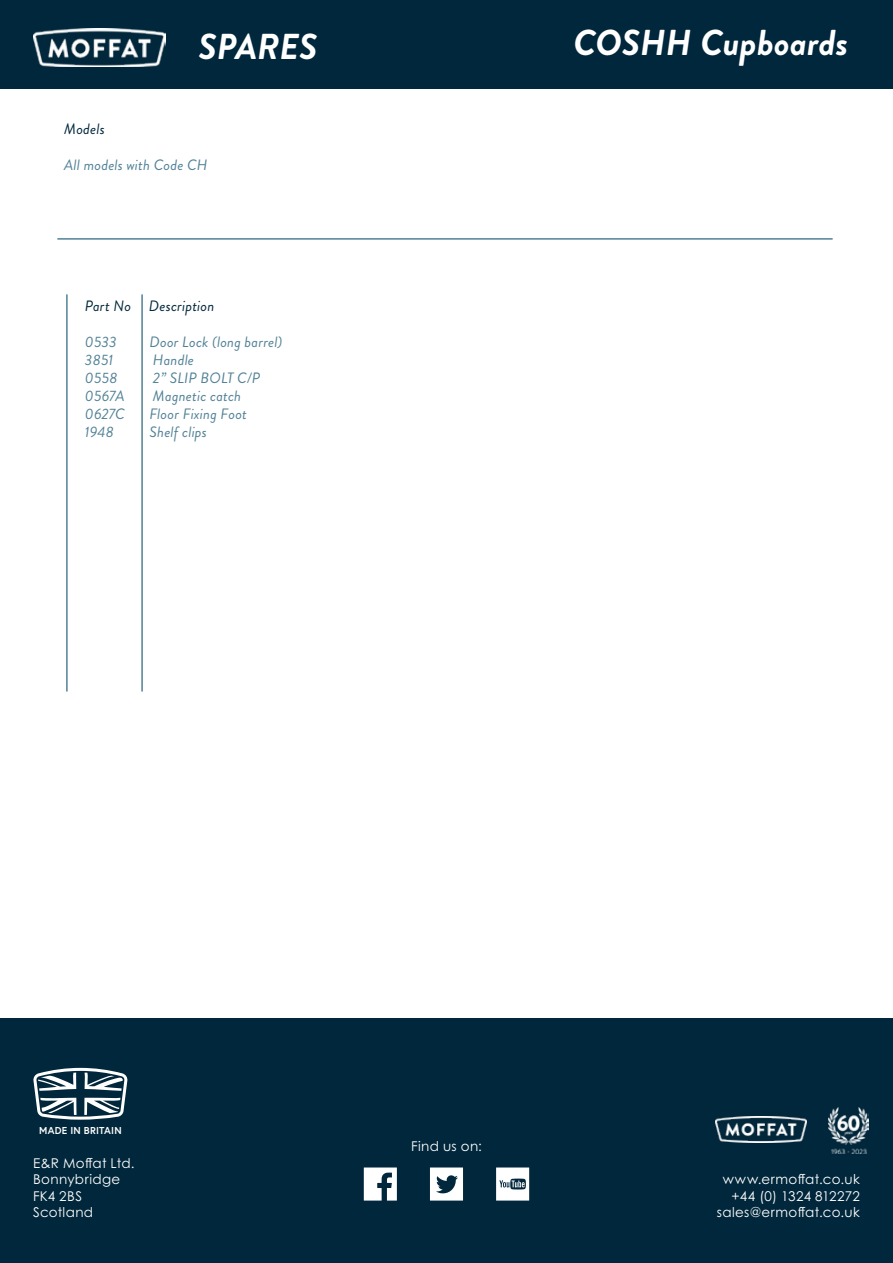
<style>
.page{position:relative;width:893px;height:1263px;background:#fff}
.page>*{position:absolute;margin:0;border:0;box-sizing:border-box;transform-origin:0 0}
.t1{font:italic 700 36px "Brandon Grotesque";color:#fff}
.t2{font:italic 15px "Brandon Grotesque";letter-spacing:.01em;color:#518196}
.t3{font:italic 15px "Brandon Grotesque";letter-spacing:.015em;color:#00273b}
.t4{font:13.5px/16.5px "Century Gothic Pro";letter-spacing:.025em;color:#fff}
.t5{font:700 10.05px "Europa";letter-spacing:.025em;color:#fff}
</style>
<div class="page">
<div style="left:0;top:0;width:893px;height:88px;background:#00273b"></div>
<div style="left:0;top:1019px;width:893px;height:244px;background:#00273b"></div>
<svg style="left:33px;top:1068px;width:95px;height:52px"></svg>
<img style="left:715px;top:1116px;width:91px;height:27px">
<svg style="left:496px;top:1167px;width:33px;height:33px"></svg>
<svg style="left:430px;top:1167px;width:33px;height:33px"></svg>
<svg style="left:364px;top:1167px;width:33px;height:33px"></svg>
<img style="left:828px;top:1107px;width:41px;height:46px">
<hr style="left:58px;top:238px;width:774px;height:2px;background:#518196">
<hr style="left:141px;top:295px;width:2px;height:396px;background:#518196">
<hr style="left:66px;top:295px;width:2px;height:396px;background:#518196">
<img style="left:33px;top:29px;width:132px;height:38px">
<h1 class="t1" style="left:198px;top:22px;width:120px">SPARES</h1>
<h1 class="t1" style="left:573px;top:17px;width:276px">COSHH Cupboards</h1>
<p class="t3" style="left:64px;top:118px;width:42px">Models</p>
<p class="t2" style="left:64px;top:154px;width:145px">All models with Code CH</p>
<p class="t3" style="left:85px;top:295px;width:131px">Part No Description</p>
<p class="t2" style="left:85px;top:331px;width:33px">0533</p>
<p class="t2" style="left:149px;top:331px;width:135px">Door Lock (long barrel)</p>
<p class="t2" style="left:85px;top:349px;width:30px">3851</p>
<p class="t2" style="left:153px;top:349px;width:43px">Handle</p>
<p class="t2" style="left:85px;top:367px;width:34px">0558</p>
<p class="t2" style="left:153px;top:367px;width:109px">2” SLIP BOLT C/P</p>
<p class="t2" style="left:85px;top:385px;width:41px">0567A</p>
<p class="t2" style="left:153px;top:385px;width:90px">Magnetic catch</p>
<p class="t2" style="left:85px;top:403px;width:41px">0627C</p>
<p class="t2" style="left:149px;top:403px;width:99px">Floor Fixing Foot</p>
<p class="t2" style="left:85px;top:421px;width:30px">1948</p>
<p class="t2" style="left:149px;top:421px;width:59px">Shelf clips</p>
<p class="t5" style="left:39px;top:1124px;width:84px">MADE IN BRITAIN</p>
<p class="t4" style="left:33px;top:1154px;width:103px">E&amp;R Moffat Ltd.<br>Bonnybridge<br>FK4 2BS<br>Scotland</p>
<p class="t4" style="left:411px;top:1138px;width:72px">Find us on:</p>
<p class="t4" style="left:717px;top:1171px;width:144px;text-align:right">www.ermoffat.co.uk +44 (0) 1324 812272 sales@ermoffat.co.uk</p>
</div>
